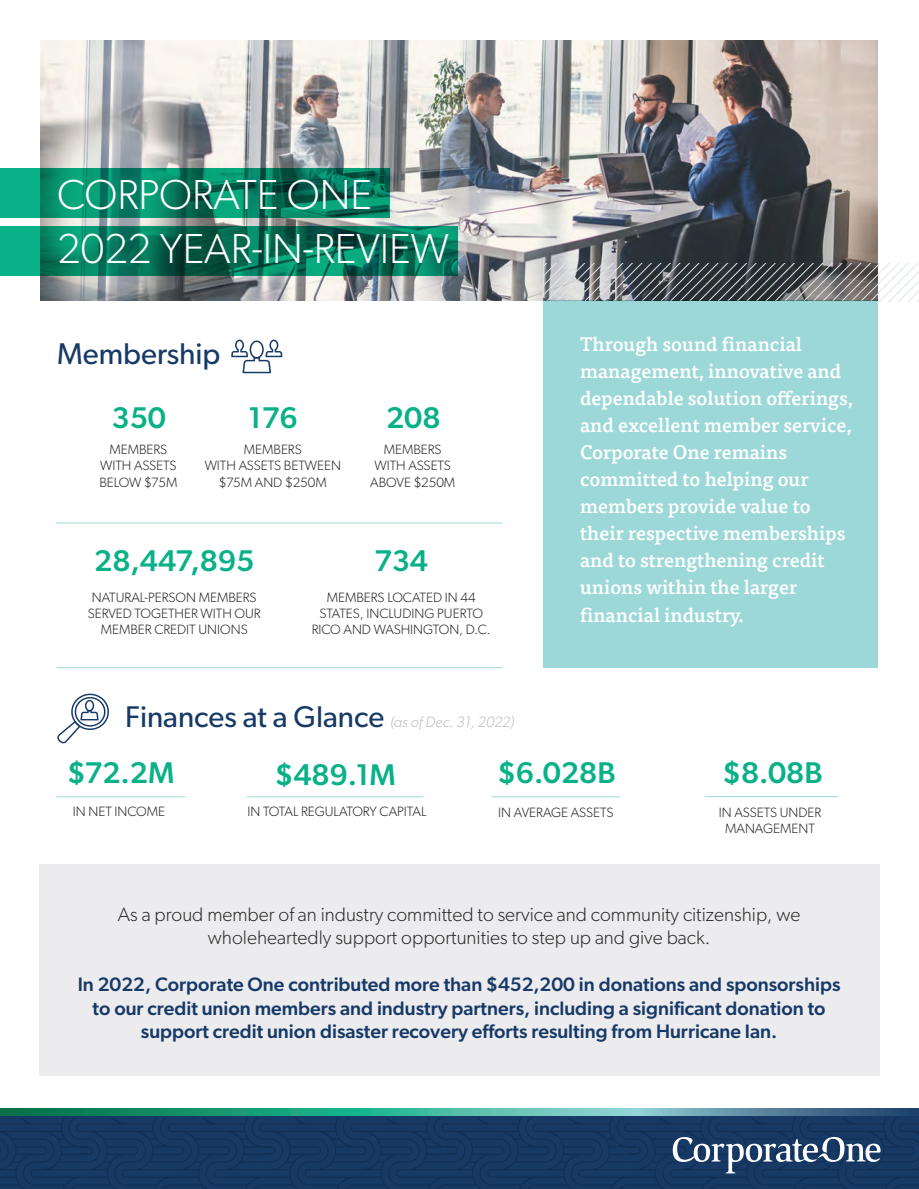
<style>
.page{position:relative;width:919px;height:1189px;background:#fff}
.page>*{position:absolute;margin:0;border:0;box-sizing:border-box;transform-origin:0 0}
.t1{font:300 42px "Gibson";color:#fff}
.t2{font:500 30px "Gibson";color:#09b188}
.t3{font:30px "Gibson";color:#163967}
.t4{font:500 19.5px/27px "Tisa Pro";color:#fff}
.t5{font:500 19.5px/23.4px "Gibson";color:#163967;text-align:center}
.t6{font:300 19.5px/23.4px "Gibson";color:#292a29;text-align:center}
.t7{font:300 13.5px/16.2px "Gibson";color:#231f20;text-align:center}
.s1{font-weight:300;font-style:italic;font-size:15px;color:#bbbdbf}
</style>
<div class="page">
<svg style="left:0;top:1108px;width:919px;height:7px;background:#3d9b8e"></svg>
<img style="left:41px;top:41px;width:837px;height:259px">
<div style="left:39px;top:864px;width:840px;height:211px;background:#ececee"></div>
<svg style="left:0;top:226px;width:458px;height:49px;background:#05775b"></svg>
<svg style="left:0;top:169px;width:390px;height:49px;background:#068365"></svg>
<svg style="left:543px;top:263px;width:376px;height:38px;background:#7a7d80"></svg>
<div style="left:543px;top:300px;width:335px;height:368px;background:#9dd8d9"></div>
<svg style="left:231px;top:339px;width:51px;height:34px"></svg>
<svg style="left:57px;top:693px;width:52px;height:50px"></svg>
<hr style="left:56px;top:796px;width:129px;height:1px;background:#9dd8d9">
<hr style="left:247px;top:796px;width:176px;height:1px;background:#9dd8d9">
<hr style="left:491px;top:796px;width:129px;height:1px;background:#9dd8d9">
<hr style="left:705px;top:796px;width:133px;height:1px;background:#9dd8d9">
<hr style="left:56px;top:667px;width:446px;height:1px;background:#9dd8d9">
<hr style="left:56px;top:522px;width:446px;height:1px;background:#9dd8d9">
<svg style="left:0;top:1116px;width:919px;height:73px;background:#1b3b66"></svg>
<p class="t1" style="left:57px;top:169px;width:316px">CORPORATE ONE</p>
<p class="t1" style="left:57px;top:223px;width:393px">2022 YEAR-IN-REVIEW</p>
<p class="t3" style="left:57px;top:335px;width:165px">Membership</p>
<p class="t2" style="left:112px;top:399px;width:56px">350</p>
<p class="t2" style="left:248px;top:399px;width:51px">176</p>
<p class="t2" style="left:386px;top:399px;width:56px">208</p>
<p class="t7" style="left:99px;top:441px;width:80px">MEMBERS<br>WITH ASSETS<br>BELOW $75M</p>
<p class="t7" style="left:205px;top:441px;width:138px">MEMBERS<br>WITH ASSETS BETWEEN $75M AND $250M</p>
<p class="t7" style="left:370px;top:441px;width:87px">MEMBERS<br>WITH ASSETS<br>ABOVE $250M</p>
<p class="t2" style="left:94px;top:543px;width:162px">28,447,895</p>
<p class="t2" style="left:374px;top:543px;width:55px">734</p>
<p class="t7" style="left:88px;top:588px;width:174px">NATURAL-PERSON MEMBERS<br>SERVED TOGETHER WITH OUR<br>MEMBER CREDIT UNIONS</p>
<p class="t7" style="left:312px;top:588px;width:180px">MEMBERS LOCATED IN 44<br>STATES, INCLUDING PUERTO<br>RICO AND WASHINGTON, D.C.</p>
<p class="t3" style="left:125px;top:698px;width:390px">Finances at a Glance <span class="s1">(as of Dec. 31, 2022)</span></p>
<p class="t4" style="left:580px;top:329px;width:274px">Through sound financial management, innovative and dependable solution offerings, and excellent member service,<br>Corporate One remains committed to helping our members provide value to their respective memberships and to strengthening credit unions within the larger financial industry.</p>
<p class="t2" style="left:67px;top:754px;width:108px">$72.2M</p>
<p class="t7" style="left:73px;top:802px;width:94px">IN NET INCOME</p>
<p class="t2" style="left:275px;top:756px;width:122px">$489.1M</p>
<p class="t7" style="left:247px;top:802px;width:180px">IN TOTAL REGULATORY CAPITAL</p>
<p class="t2" style="left:498px;top:754px;width:119px">$6.028B</p>
<p class="t7" style="left:498px;top:803px;width:117px">IN AVERAGE ASSETS</p>
<p class="t2" style="left:723px;top:754px;width:101px">$8.08B</p>
<p class="t7" style="left:719px;top:803px;width:104px">IN ASSETS UNDER<br>MANAGEMENT</p>
<p class="t6" style="left:118px;top:902px;width:684px">As a proud member of an industry committed to service and community citizenship, we wholeheartedly support opportunities to step up and give back.</p>
<p class="t5" style="left:78px;top:972px;width:764px">In 2022, Corporate One contributed more than $452,200 in donations and sponsorships to our credit union members and industry partners, including a significant donation to support credit union disaster recovery efforts resulting from Hurricane Ian.</p>
</div>
